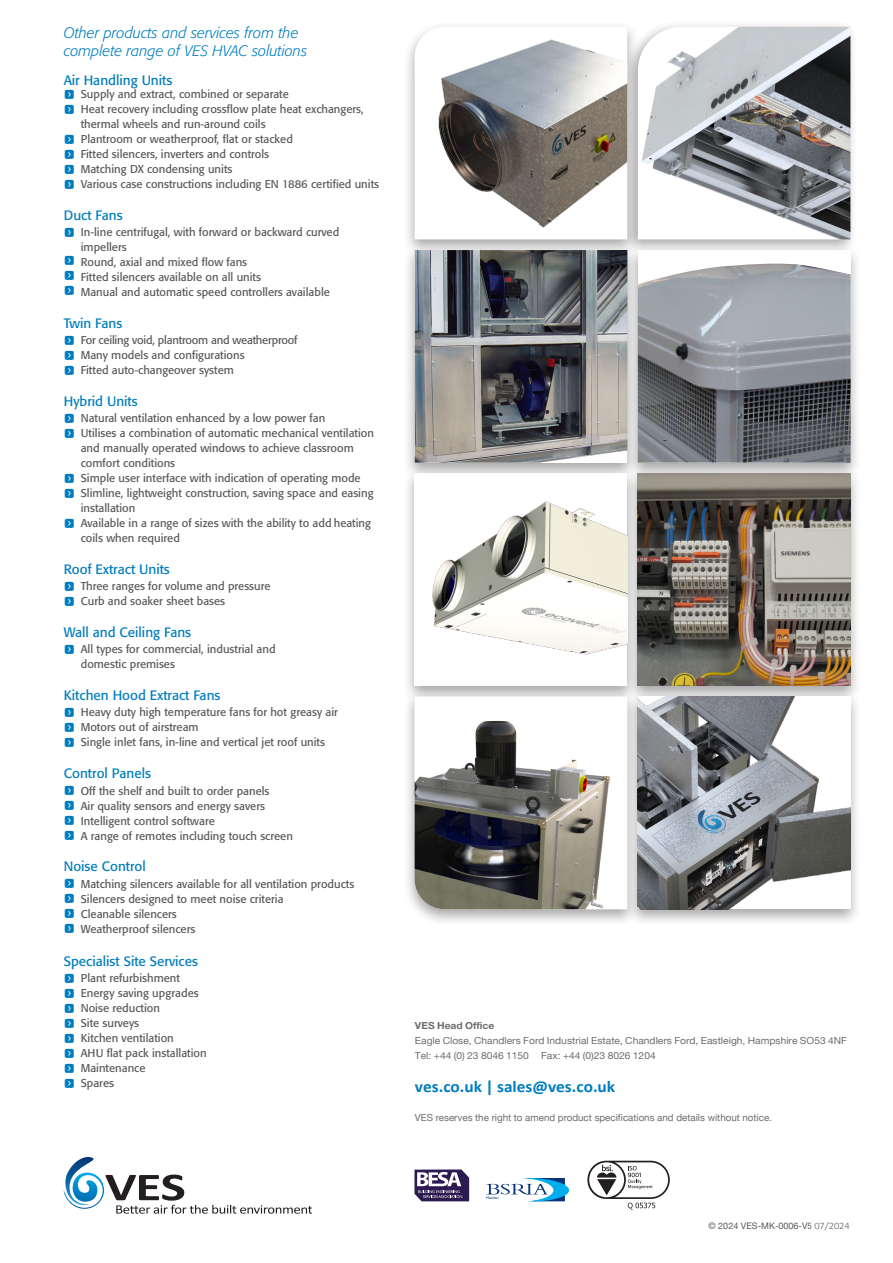
<style>
.page{position:relative;width:893px;height:1263px;background:#fff}
.page>*{position:absolute;margin:0;border:0;box-sizing:border-box;transform-origin:0 0}
.t1{font:700 16.5px "Calibri";color:#007dbe;scale:1.05 1}
.t2{font:italic 300 15px/18px "Formata";color:#007dbe}
.t3{font:13.5px "Formata";color:#007dbe}
.t4{font:11.25px/15px "Formata";color:#57585a}
.t5{font:9.75px/15px "Helvetica Neue";color:#6c6d70;scale:1.05 1}
.t6{font:9.75px "Helvetica Neue";color:#6c6d70}
.t7{font:9px "Helvetica Neue";color:#57585a}
.t8{font:3.75px "Gill Sans";letter-spacing:-.005em;color:#08347b}
.s1{font-family:"Button Bonus Rounded Negative";color:#007dbe}
.s2{font-weight:700}
.s3{font-stretch:condensed}
.s4{font-family:"Formata";font-weight:300}
</style>
<div class="page">
<svg style="left:486px;top:1178px;width:83px;height:23px"></svg>
<svg style="left:63px;top:1157px;width:249px;height:57px"></svg>
<div style="left:626px;top:468px;width:235px;height:236px;background:#231f20;opacity:.4"></div>
<img style="left:638px;top:480px;width:212px;height:206px">
<svg style="left:414px;top:1169px;width:55px;height:32px"></svg>
<svg style="left:587px;top:1161px;width:83px;height:48px"></svg>
<div style="left:622px;top:19px;width:236px;height:236px;background:#231f20;opacity:.4"></div>
<img style="left:638px;top:27px;width:212px;height:212px">
<div style="left:402px;top:21px;width:236px;height:236px;background:#231f20;opacity:.4"></div>
<img style="left:415px;top:27px;width:212px;height:212px">
<div style="left:402px;top:244px;width:236px;height:236px;background:#231f20;opacity:.4"></div>
<img style="left:415px;top:250px;width:211px;height:213px">
<img style="left:619px;top:250px;width:7px;height:201px">
<div style="left:402px;top:468px;width:236px;height:236px;background:#231f20;opacity:.4"></div>
<div style="left:415px;top:473px;width:212px;height:213px;background:#fff"></div>
<img style="left:432px;top:501px;width:195px;height:154px">
<div style="left:402px;top:691px;width:236px;height:236px;background:#231f20;opacity:.4"></div>
<svg style="left:415px;top:696px;width:211px;height:8px"></svg>
<img style="left:415px;top:704px;width:211px;height:205px">
<div style="left:626px;top:691px;width:235px;height:236px;background:#231f20;opacity:.4"></div>
<img style="left:638px;top:696px;width:212px;height:213px">
<div style="left:626px;top:244px;width:235px;height:236px;background:#231f20;opacity:.4"></div>
<div style="left:638px;top:250px;width:212px;height:213px;background:#fff"></div>
<img style="left:638px;top:264px;width:207px;height:199px">
<img style="left:845px;top:273px;width:5px;height:190px">
<p class="t2" style="left:64px;top:24px;width:245px">Other products and services from the complete range of VES HVAC solutions</p>
<p class="t3" style="left:64px;top:72px;width:110px">Air Handling Units</p>
<p class="t4" style="left:64px;top:87px;width:227px"><span class="s1">f</span> Supply and extract, combined or separate</p>
<p class="t4" style="left:64px;top:102px;width:301px"><span class="s1">f</span> Heat recovery including crossflow plate heat exchangers,</p>
<p class="t4" style="left:81px;top:117px;width:186px">thermal wheels and run-around coils</p>
<p class="t4" style="left:64px;top:132px;width:231px"><span class="s1">f</span> Plantroom or weatherproof, flat or stacked</p>
<p class="t4" style="left:64px;top:147px;width:207px"><span class="s1">f</span> Fitted silencers, inverters and controls</p>
<p class="t4" style="left:64px;top:162px;width:170px"><span class="s1">f</span> Matching DX condensing units</p>
<p class="t4" style="left:64px;top:177px;width:317px"><span class="s1">f</span> Various case constructions including EN 1886 certified units</p>
<p class="t3" style="left:64px;top:207px;width:60px">Duct Fans</p>
<p class="t4" style="left:64px;top:225px;width:277px"><span class="s1">f</span> In-line centrifugal, with forward or backward curved</p>
<p class="t4" style="left:81px;top:240px;width:47px">impellers</p>
<p class="t4" style="left:64px;top:255px;width:185px"><span class="s1">f</span> Round, axial and mixed flow fans</p>
<p class="t4" style="left:64px;top:270px;width:199px"><span class="s1">f</span> Fitted silencers available on all units</p>
<p class="t4" style="left:64px;top:285px;width:268px"><span class="s1">f</span> Manual and automatic speed controllers available</p>
<p class="t3" style="left:64px;top:315px;width:60px">Twin Fans</p>
<p class="t4" style="left:64px;top:333px;width:235px"><span class="s1">f</span> For ceiling void, plantroom and weatherproof <span class="s1">f</span> Many models and configurations<br><span class="s1">f</span> Fitted auto-changeover system</p>
<p class="t3" style="left:64px;top:393px;width:75px">Hybrid Units</p>
<p class="t4" style="left:64px;top:411px;width:263px"><span class="s1">f</span> Natural ventilation enhanced by a low power fan</p>
<p class="t4" style="left:64px;top:426px;width:312px"><span class="s1">f</span> Utilises a combination of automatic mechanical ventilation</p>
<p class="t4" style="left:81px;top:441px;width:275px">and manually operated windows to achieve classroom</p>
<p class="t4" style="left:81px;top:456px;width:96px">comfort conditions</p>
<p class="t4" style="left:64px;top:471px;width:298px"><span class="s1">f</span> Simple user interface with indication of operating mode</p>
<p class="t4" style="left:64px;top:486px;width:311px"><span class="s1">f</span> Slimline, lightweight construction, saving space and easing</p>
<p class="t4" style="left:81px;top:501px;width:56px">installation</p>
<p class="t4" style="left:64px;top:516px;width:309px"><span class="s1">f</span> Available in a range of sizes with the ability to add heating</p>
<p class="t4" style="left:81px;top:531px;width:101px">coils when required</p>
<p class="t3" style="left:64px;top:561px;width:108px">Roof Extract Units</p>
<p class="t4" style="left:64px;top:579px;width:208px"><span class="s1">f</span> Three ranges for volume and pressure <span class="s1">f</span> Curb and soaker sheet bases</p>
<p class="t3" style="left:64px;top:624px;width:129px">Wall and Ceiling Fans</p>
<p class="t4" style="left:81px;top:642px;width:196px;text-indent:-17px"><span class="s1">f</span> All types for commercial, industrial and domestic premises</p>
<p class="t3" style="left:64px;top:687px;width:158px">Kitchen Hood Extract Fans</p>
<p class="t4" style="left:64px;top:705px;width:276px"><span class="s1">f</span> Heavy duty high temperature fans for hot greasy air <span class="s1">f</span> Motors out of airstream<br><span class="s1">f</span> Single inlet fans, in-line and vertical jet roof units</p>
<p class="t3" style="left:64px;top:765px;width:89px">Control Panels</p>
<p class="t4" style="left:64px;top:783px;width:231px"><span class="s1">f</span> Off the shelf and built to order panels<br><span class="s1">f</span> Air quality sensors and energy savers<br><span class="s1">f</span> Intelligent control software<br><span class="s1">f</span> A range of remotes including touch screen</p>
<p class="t3" style="left:64px;top:858px;width:84px">Noise Control</p>
<p class="t4" style="left:64px;top:876px;width:292px"><span class="s1">f</span> Matching silencers available for all ventilation products <span class="s1">f</span> Silencers designed to meet noise criteria<br><span class="s1">f</span> Cleanable silencers<br><span class="s1">f</span> Weatherproof silencers</p>
<p class="t3" style="left:64px;top:952px;width:136px">Specialist Site Services</p>
<p class="t4" style="left:64px;top:970px;width:144px"><span class="s1">f</span> Plant refurbishment<br><span class="s1">f</span> Energy saving upgrades <span class="s1">f</span> Noise reduction<br><span class="s1">f</span> Site surveys<br><span class="s1">f</span> Kitchen ventilation<br><span class="s1">f</span> AHU flat pack installation <span class="s1">f</span> Maintenance<br><span class="s1">f</span> Spares</p>
<p class="t5" style="left:415px;top:1018px;width:413px"><span class="s2">VES Head Office<br></span>Eagle Close, Chandlers Ford Industrial Estate, Chandlers Ford, Eastleigh, Hampshire SO53 4NF</p>
<p class="t5" style="left:415px;top:1048px;width:231px">Tel: +44 (0) 23 8046 1150 Fax: +44 (0)23 8026 1204</p>
<p class="t1" style="left:415px;top:1074px;width:192px">ves.co.uk | sales@ves.co.uk</p>
<p class="t6" style="left:415px;top:1110px;width:359px">VES reserves the right to amend product specifications and details without notice.</p>
<p class="t8" style="left:486px;top:1195px;width:14px">Member</p>
<p class="t7" style="left:709px;top:1219px;width:143px">© 2024 VES-MK-0006-V<span class="s3">5</span> <span class="s4">07/2024</span></p>
</div>
